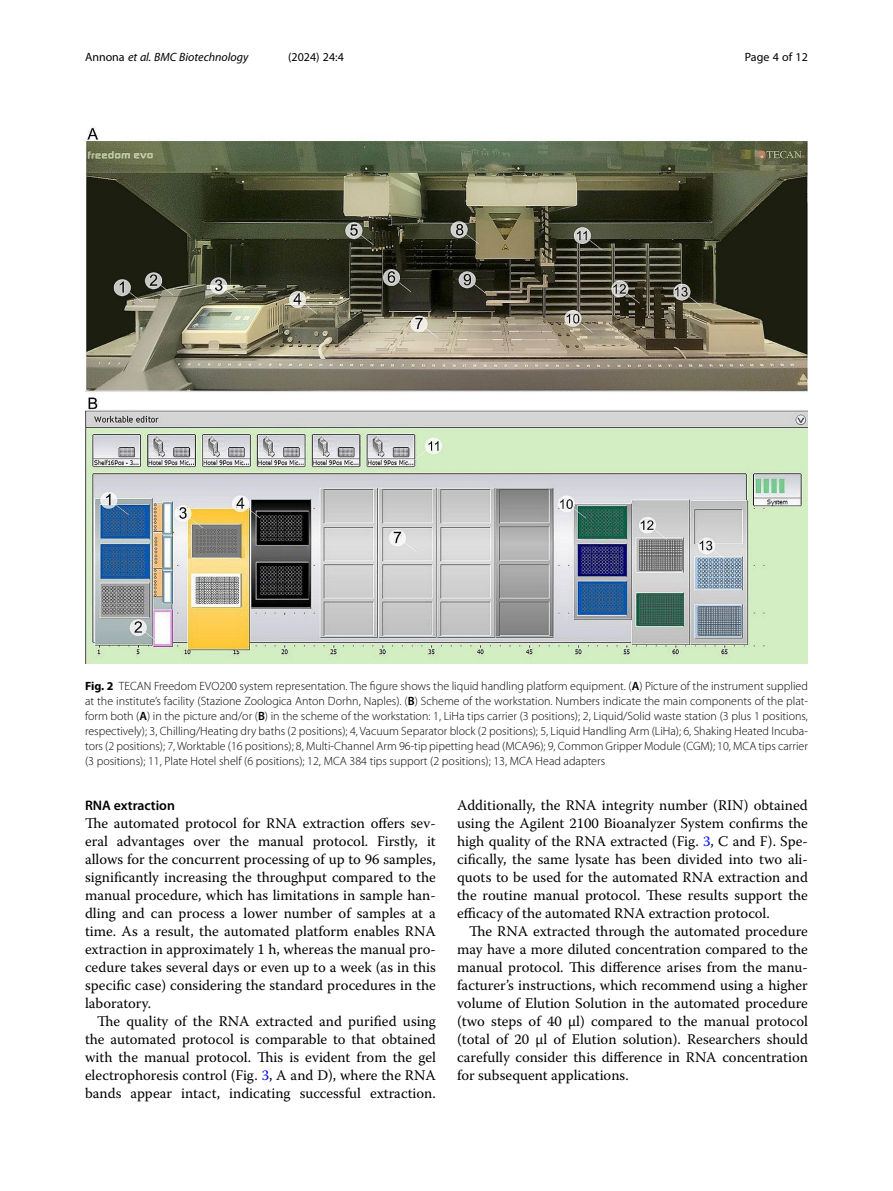
<style>
.page{position:relative;width:893px;height:1191px;background:#fff}
.page>*{position:absolute;margin:0;border:0;box-sizing:border-box;transform-origin:0 0}
.Body_Text_Indent{font:14.7px/18px "Warnock Pro";color:#000;text-align:justify}
.Body_Text{font:14.7px/18px "Warnock Pro";color:#000;text-align:justify}
.Head_2{font:600 13.8px "Myriad Pro";color:#000}
.Figure_Caption{font:300 12px/15px "Myriad Pro";color:#000;text-align:justify}
.t1{font:italic 12px "Myriad Pro";color:#000}
.t2{font:12px "Myriad Pro";color:#000}
.s1{font-style:normal}
.s2{font-weight:700}
.s3{font-weight:600}
.s4{color:#00f}
</style>
<div class="page">
<img style="left:85px;top:127px;width:723px;height:536px">
<p class="t1" style="left:85px;top:50px;width:165px"><span class="s1">Annona</span> et al. BMC Biotechnology</p>
<p class="t2" style="left:288px;top:50px;width:57px">(2024) 24:4</p>
<p class="t2" style="left:745px;top:50px;width:65px">Page 4 of 12</p>
<p class="Figure_Caption" style="left:85px;top:679px;width:724px"><span class="s2">Fig. 2</span> TECAN Freedom EVO200 system representation. The figure shows the liquid handling platform equipment. (<span class="s3">A</span>) Picture of the instrument supplied at the institute’s facility (Stazione Zoologica Anton Dorhn, Naples). (<span class="s3">B</span>) Scheme of the workstation. Numbers indicate the main components of the plat&shy;form both (<span class="s3">A</span>) in the picture and/or (<span class="s3">B</span>) in the scheme of the workstation: 1, LiHa tips carrier (3 positions); 2, Liquid/Solid waste station (3 plus 1 positions, respectively); 3, Chilling/Heating dry baths (2 positions); 4, Vacuum Separator block (2 positions); 5, Liquid Handling Arm (LiHa); 6, Shaking Heated Incuba&shy;tors (2 positions); 7, Worktable (16 positions); 8, Multi-Channel Arm 96-tip pipetting head (MCA96); 9, Common Gripper Module (CGM); 10, MCA tips carrier (3 positions); 11, Plate Hotel shelf (6 positions); 12, MCA 384 tips support (2 positions); 13, MCA Head adapters</p>
<p class="Head_2" style="left:85px;top:797px;width:91px">RNA extraction</p>
<p class="Body_Text" style="left:85px;top:814px;width:352px">The automated protocol for RNA extraction offers sev&shy;eral advantages over the manual protocol. Firstly, it allows for the concurrent processing of up to 96 samples, significantly increasing the throughput compared to the manual procedure, which has limitations in sample han&shy;dling and can process a lower number of samples at a time. As a result, the automated platform enables RNA extraction in approximately 1 h, whereas the manual pro&shy;cedure takes several days or even up to a week (as in this specific case) considering the standard procedures in the laboratory.</p>
<p class="Body_Text_Indent" style="left:85px;top:1012px;width:352px;text-indent:12px">The quality of the RNA extracted and purified using the automated protocol is comparable to that obtained with the manual protocol. This is evident from the gel electrophoresis control (Fig. <span class="s4">3</span>, A and D), where the RNA bands appear intact, indicating successful extraction.</p>
<p class="Body_Text_Indent" style="left:457px;top:796px;width:352px">Additionally, the RNA integrity number (RIN) obtained using the Agilent 2100 Bioanalyzer System confirms the high quality of the RNA extracted (Fig. <span class="s4">3</span>, C and F). Spe&shy;cifically, the same lysate has been divided into two ali&shy;quots to be used for the automated RNA extraction and the routine manual protocol. These results support the efficacy of the automated RNA extraction protocol.</p>
<p class="Body_Text_Indent" style="left:457px;top:922px;width:352px;text-indent:12px">The RNA extracted through the automated procedure may have a more diluted concentration compared to the manual protocol. This difference arises from the manu&shy;facturer’s instructions, which recommend using a higher volume of Elution Solution in the automated procedure (two steps of 40 μl) compared to the manual protocol (total of 20 μl of Elution solution). Researchers should carefully consider this difference in RNA concentration for subsequent applications.</p>
</div>
